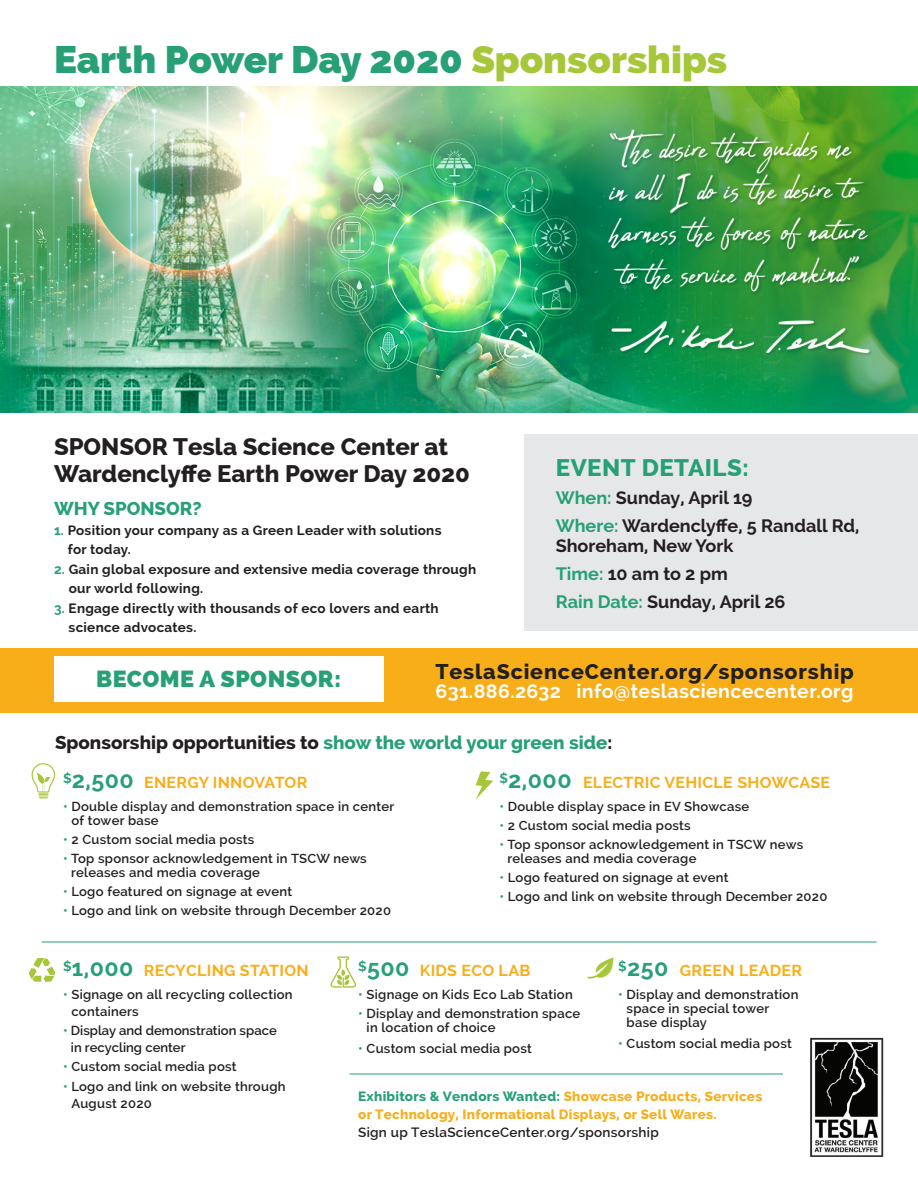
<style>
.page{position:relative;width:918px;height:1188px;background:#fff}
.page>*{position:absolute;margin:0;border:0;box-sizing:border-box;transform-origin:0 0}
.t1{font:800 38.4px "Raleway";color:#26a074}
.t2{font:800 24px/27px "Raleway";color:#231f20}
.t3{font:800 24px "Raleway";letter-spacing:.02em;color:#26a074}
.t4{font:800 23.25px "Raleway";letter-spacing:.02em;color:#26a074}
.t5{font:800 21.3px "Raleway";letter-spacing:.04em;color:#231f20}
.t6{font:700 19.5px "Raleway";letter-spacing:.02em;color:#fff}
.t7{font:800 18.75px "Raleway";color:#231f20}
.t8{font:800 18.75px "Raleway";color:#26a074}
.t9{font:700 18px/19.5px "Raleway";color:#231f20}
.t10{font:700 15.9px "Raleway";letter-spacing:.02em;color:#f8ae19}
.t11{font:700 13.5px/19.5px "Raleway";letter-spacing:.02em;color:#231f20}
.t12{font:800 13.5px/18px "Raleway";letter-spacing:.02em;color:#f8ae19}
.t13{font:600 13.05px/14.4px "Raleway";letter-spacing:.02em;color:#231f20}
.t14{font:600 13.05px/16.5px "Raleway";color:#231f20}
.s1{color:#a6c739}
.s2{color:#26a074}
.s3{font-size:23.25px;color:#26a074}
.s4{font-weight:600;color:#231f20}
</style>
<div class="page">
<img style="left:810px;top:1037px;width:74px;height:120px">
<div style="left:0;top:648px;width:918px;height:65px;background:#f8ae19"></div>
<div style="left:54px;top:656px;width:329px;height:46px;background:#fff"></div>
<div style="left:525px;top:434px;width:393px;height:197px;background:#e6e7e9"></div>
<img style="left:0;top:87px;width:918px;height:326px">
<svg style="left:476px;top:771px;width:17px;height:28px"></svg>
<svg style="left:29px;top:958px;width:26px;height:25px"></svg>
<svg style="left:32px;top:763px;width:23px;height:36px"></svg>
<svg style="left:587px;top:957px;width:27px;height:22px"></svg>
<svg style="left:330px;top:957px;width:27px;height:31px"></svg>
<hr style="left:350px;top:1074px;width:433px;height:1px;background:#26a074">
<hr style="left:42px;top:942px;width:835px;height:1px;background:#26a074">
<p class="t1" style="left:54px;top:37px;width:675px">Earth Power Day 2020 <span class="s1">Sponsorships</span></p>
<p class="t2" style="left:54px;top:433px;width:417px">SPONSOR Tesla Science Center at<br>Wardenclyffe Earth Power Day 2020</p>
<p class="t8" style="left:54px;top:498px;width:149px">WHY SPONSOR?</p>
<p class="t11" style="left:68px;top:520px;width:375px;text-indent:-14px"><span class="s2">1.</span> Position your company as a Green Leader with solutions for today.</p>
<p class="t11" style="left:69px;top:559px;width:409px;text-indent:-15px"><span class="s2">2.</span> Gain global exposure and extensive media coverage through our world following.</p>
<p class="t11" style="left:69px;top:598px;width:372px;text-indent:-15px"><span class="s2">3.</span> Engage directly with thousands of eco lovers and earth science advocates.</p>
<p class="t5" style="left:435px;top:659px;width:420px">TeslaScienceCenter.org/sponsorship</p>
<p class="t6" style="left:436px;top:680px;width:419px">631.886.2632 info@teslasciencecenter.org</p>
<p class="t3" style="left:556px;top:454px;width:194px">EVENT DETAILS:</p>
<p class="t9" style="left:556px;top:488px;width:198px"><span class="s2">When:</span> Sunday, April 19</p>
<p class="t9" style="left:556px;top:516px;width:305px"><span class="s2">Where:</span> Wardenclyffe, 5 Randall Rd,<br>Shoreham, New York</p>
<p class="t9" style="left:556px;top:564px;width:174px"><span class="s2">Time:</span> 10 am to 2 pm</p>
<p class="t9" style="left:556px;top:592px;width:231px"><span class="s2">Rain Date:</span> Sunday, April 26</p>
<p class="t4" style="left:96px;top:665px;width:246px">BECOME A SPONSOR:</p>
<p class="t7" style="left:55px;top:731px;width:559px">Sponsorship opportunities to <span class="s2">show the world your green side</span>:</p>
<p class="t10" style="left:63px;top:773px;width:246px"><sup>$</sup><span class="s3">2,500</span> ENERGY INNOVATOR</p>
<p class="t13" style="left:71px;top:799px;width:325px;text-indent:-8px"><span class="s2">•</span> Double display and demonstration space in center of tower base</p>
<p class="t13" style="left:63px;top:832px;width:193px"><span class="s2">•</span> 2 Custom social media posts</p>
<p class="t13" style="left:71px;top:851px;width:297px;text-indent:-8px"><span class="s2">•</span> Top sponsor acknowledgement in TSCW news releases and media coverage</p>
<p class="t13" style="left:63px;top:885px;width:231px"><span class="s2">•</span> Logo featured on signage at event</p>
<p class="t13" style="left:63px;top:904px;width:330px"><span class="s2">•</span> Logo and link on website through December 2020</p>
<p class="t10" style="left:499px;top:773px;width:332px"><sup>$</sup><span class="s3">2,000</span> ELECTRIC VEHICLE SHOWCASE</p>
<p class="t13" style="left:499px;top:799px;width:252px"><span class="s2">•</span> Double display space in EV Showcase</p>
<p class="t13" style="left:499px;top:818px;width:193px"><span class="s2">•</span> 2 Custom social media posts</p>
<p class="t13" style="left:507px;top:837px;width:297px;text-indent:-8px"><span class="s2">•</span> Top sponsor acknowledgement in TSCW news releases and media coverage</p>
<p class="t13" style="left:499px;top:870px;width:231px"><span class="s2">•</span> Logo featured on signage at event</p>
<p class="t13" style="left:499px;top:889px;width:330px"><span class="s2">•</span> Logo and link on website through December 2020</p>
<p class="t10" style="left:63px;top:962px;width:247px"><sup>$</sup><span class="s3">1,000</span> RECYCLING STATION</p>
<p class="t13" style="left:71px;top:986px;width:223px;line-height:16.5px;text-indent:-8px"><span class="s2">•</span> Signage on all recycling collection containers</p>
<p class="t14" style="left:71px;top:1023px;width:207px;text-indent:-8px"><span class="s2">•</span> Display and demonstration space in recycling center</p>
<p class="t13" style="left:63px;top:1060px;width:175px"><span class="s2">•</span> Custom social media post</p>
<p class="t13" style="left:71px;top:1078px;width:216px;line-height:16.5px;text-indent:-8px"><span class="s2">•</span> Logo and link on website through<br>August 2020</p>
<p class="t10" style="left:358px;top:962px;width:174px"><sup>$</sup><span class="s3">500</span> KIDS ECO LAB</p>
<p class="t13" style="left:358px;top:987px;width:216px"><span class="s2">•</span> Signage on Kids Eco Lab Station</p>
<p class="t13" style="left:367px;top:1006px;width:215px;text-indent:-8px"><span class="s2">•</span> Display and demonstration space in location of choice</p>
<p class="t13" style="left:358px;top:1041px;width:175px"><span class="s2">•</span> Custom social media post</p>
<p class="t10" style="left:618px;top:962px;width:186px"><sup>$</sup><span class="s3">250</span> GREEN LEADER</p>
<p class="t13" style="left:627px;top:987px;width:173px;text-indent:-8px"><span class="s2">•</span> Display and demonstration space in special tower base display</p>
<p class="t13" style="left:618px;top:1036px;width:175px"><span class="s2">•</span> Custom social media post</p>
<p class="t12" style="left:358px;top:1087px;width:406px"><span class="s2">Exhibitors &amp; Vendors Wanted:</span> Showcase Products, Services or Technology, Informational Displays, or Sell Wares.<br><span class="s4">Sign up TeslaScienceCenter.org/sponsorship</span></p>
</div>
